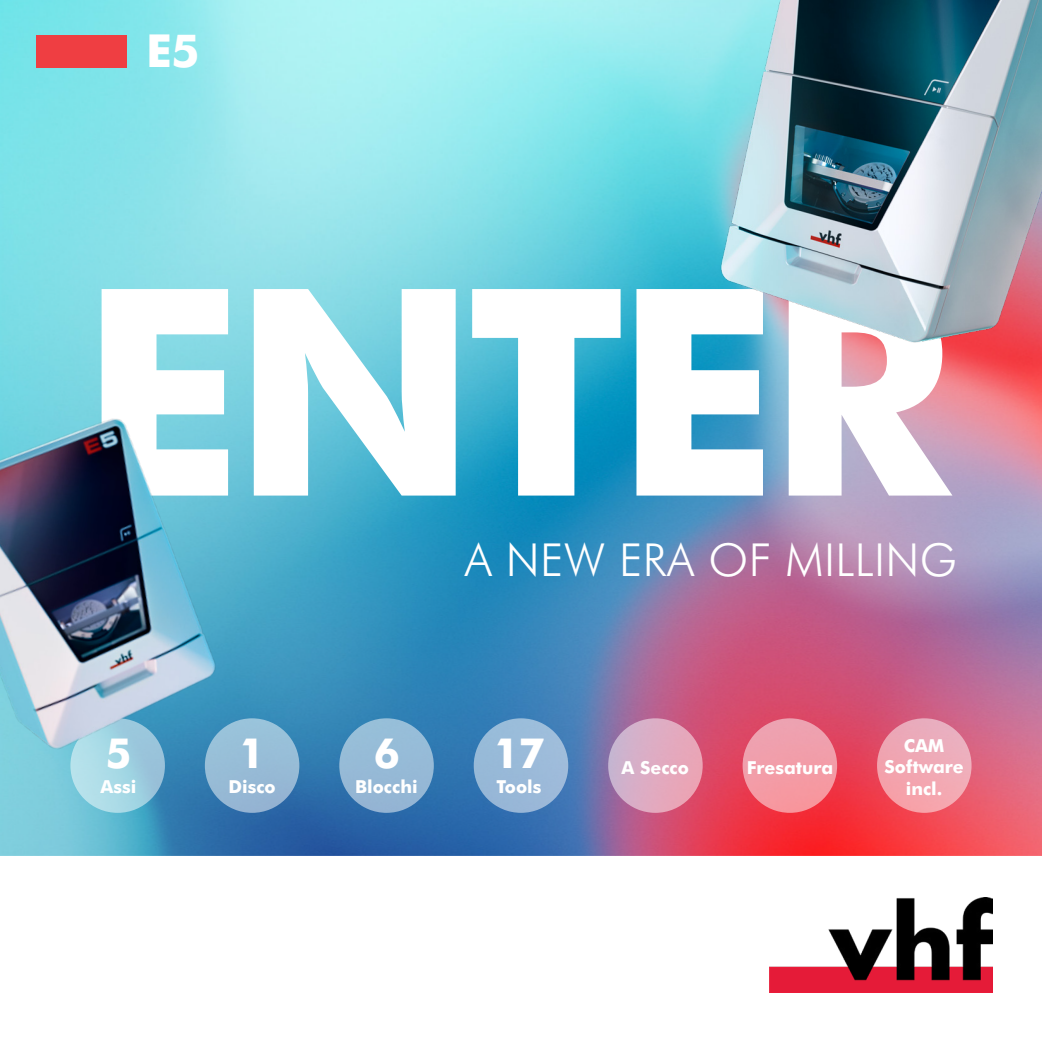
<style>
.page{position:relative;width:1042px;height:1042px;background:#fff}
.page>*{position:absolute;margin:0;border:0;box-sizing:border-box;transform-origin:0 0}
.t1{font:800 288.75px "Futura BT";letter-spacing:-.04em;color:#fff}
.t2{font:300 45.5px "Futura BT";letter-spacing:.01em;color:#fff}
.t3{font:800 45.5px "Futura BT";color:#fff}
.t4{font:800 41.48px "Futura BT";color:#fff}
.t5{font:800 17.85px/21.5px "Futura BT";color:#fff;text-align:center}
</style>
<div class="page">
<svg style="left:759px;top:502px;width:283px;height:353px;background:#c5698c"></svg>
<img style="left:769px;top:898px;width:223px;height:94px">
<div style="left:742px;top:718px;width:95px;height:95px;background:#f29da7;border-radius:50%"></div>
<div style="left:877px;top:718px;width:94px;height:95px;background:#f0a8b4;border-radius:50%"></div>
<img style="left:759px;top:0;width:283px;height:502px">
<img style="left:0;top:0;width:759px;height:856px">
<div style="left:37px;top:35px;width:90px;height:32px;background:#ef3e42"></div>
<h2 class="t3" style="left:146px;top:19px;width:54px">E5</h2>
<h1 class="t1" style="left:80px;top:187px;width:874px">ENTER</h1>
<h2 class="t2" style="left:465px;top:529px;width:494px">A NEW ERA OF MILLING</h2>
<h3 class="t4" style="left:106px;top:723px;width:27px">5</h3>
<h3 class="t4" style="left:239px;top:723px;width:27px">1</h3>
<h3 class="t4" style="left:374px;top:723px;width:27px">6</h3>
<h3 class="t4" style="left:494px;top:723px;width:52px">17</h3>
<p class="t5" style="left:884px;top:733px;width:81px">CAM<br>Software</p>
<p class="t5" style="left:101px;top:775px;width:37px">Assi</p>
<p class="t5" style="left:228px;top:775px;width:49px">Disco</p>
<p class="t5" style="left:355px;top:775px;width:64px">Blocchi</p>
<p class="t5" style="left:496px;top:775px;width:46px">Tools</p>
<p class="t5" style="left:906px;top:776px;width:38px">incl.</p>
<p class="t5" style="left:621px;top:755px;width:69px">A Secco</p>
<p class="t5" style="left:747px;top:755px;width:88px">Fresatura</p>
</div>
